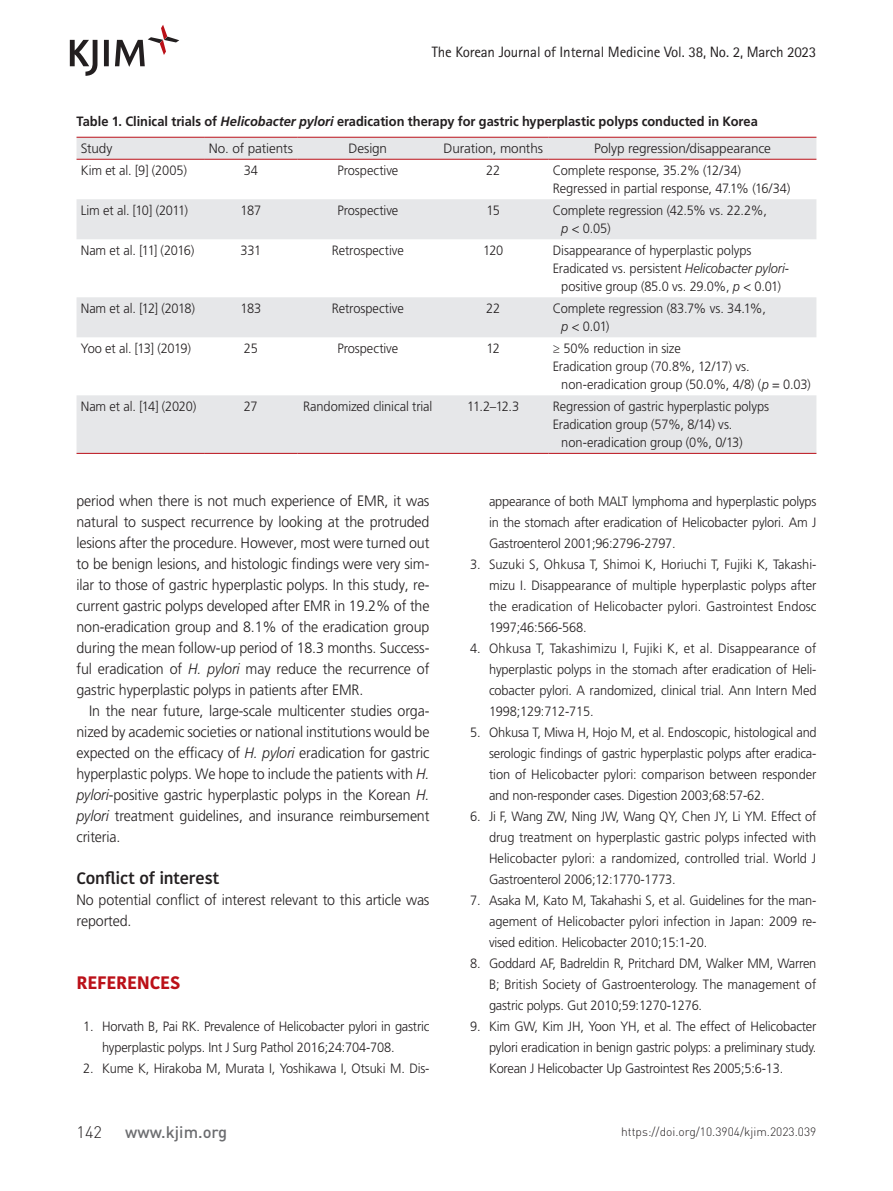
<style>
.page{position:relative;width:893px;height:1191px;background:#fff}
.page>*{position:absolute;margin:0;border:0;box-sizing:border-box;transform-origin:0 0}
.t1{font:700 18px "Kohinoor Bangla";letter-spacing:-.015em;color:#bb1018}
.t2{font:600 16.5px "Kohinoor Bangla";letter-spacing:-.01em;color:#231f20}
.t3{font:500 16.5px "DIN Pro";color:#6c6d70}
.t4{font:300 16.5px "DIN Pro";color:#231f20}
.t5{font:300 15px/21px "Frutiger LT Std";letter-spacing:-.01em;color:#231f20;text-align:justify;scale:.95 1}
.t6{font:15px "Rotis Sans Serif Std";letter-spacing:-.01em;color:#231f20}
.t7{font:300 13.5px/21px "Frutiger LT Std";letter-spacing:-.01em;color:#231f20;text-align:justify;scale:.95 1}
.t8{font:700 13.5px/26.5px "Frutiger LT Std";color:#231f20;scale:.95 1}
.t9{font:300 13.5px "Frutiger LT Std";letter-spacing:-.01em;color:#231f20}
.t10{font:300 13.5px "Frutiger LT Std";letter-spacing:-.035em;color:#231f20;scale:.95 1}
.t11{font:300 12px "DIN Pro";color:#231f20}
.s1{font-style:italic}
.s2{font-weight:300}
</style>
<div class="page">
<svg style="left:70px;top:25px;width:109px;height:51px"></svg>
<svg style="left:77px;top:138px;width:739px;height:315px;fill:#ecedee"></svg>
<hr style="left:77px;top:137px;width:127px;height:1px;background:#bb1018">
<hr style="left:204px;top:137px;width:94px;height:1px;background:#bb1018">
<hr style="left:298px;top:137px;width:140px;height:1px;background:#bb1018">
<hr style="left:438px;top:137px;width:111px;height:1px;background:#bb1018">
<hr style="left:549px;top:137px;width:267px;height:1px;background:#bb1018">
<hr style="left:77px;top:159px;width:127px;height:1px;background:#bb1018">
<hr style="left:204px;top:159px;width:94px;height:1px;background:#bb1018">
<hr style="left:298px;top:159px;width:140px;height:1px;background:#bb1018">
<hr style="left:438px;top:159px;width:111px;height:1px;background:#bb1018">
<hr style="left:549px;top:159px;width:267px;height:1px;background:#bb1018">
<hr style="left:77px;top:453px;width:127px;height:1px;background:#bb1018">
<hr style="left:204px;top:453px;width:94px;height:1px;background:#bb1018">
<hr style="left:298px;top:453px;width:140px;height:1px;background:#bb1018">
<hr style="left:438px;top:453px;width:111px;height:1px;background:#bb1018">
<hr style="left:549px;top:453px;width:267px;height:1px;background:#bb1018">
<p class="t6" style="left:432px;top:43px;width:386px">The Korean Journal of Internal Medicine Vol. 38, No. 2, March 2023</p>
<p class="t8" style="left:81px;top:108px;width:714px;text-indent:-4px">Table 1. Clinical trials of <span class="s1">Helicobacter pylori</span> eradication therapy for gastric hyperplastic polyps conducted in Korea<br><span class="s2">Study</span></p>
<p class="t9" style="left:209px;top:140px;width:86px">No. of patients</p>
<p class="t9" style="left:348px;top:140px;width:40px">Design</p>
<p class="t9" style="left:444px;top:140px;width:101px">Duration, months</p>
<p class="t9" style="left:594px;top:140px;width:178px">Polyp regression/disappearance</p>
<p class="t7" style="left:81px;top:160px;width:113px">Kim et al. [9] (2005)</p>
<p class="t7" style="left:244px;top:160px;width:17px">34</p>
<p class="t7" style="left:337px;top:160px;width:66px">Prospective</p>
<p class="t7" style="left:486px;top:160px;width:16px">22</p>
<p class="t7" style="left:553px;top:161px;width:252px;line-height:18px">Complete response, 35.2% (12/34)<br>Regressed in partial response, 47.1% (16/34)</p>
<p class="t7" style="left:81px;top:200px;width:114px">Lim et al. [10] (2011)</p>
<p class="t7" style="left:241px;top:200px;width:23px">187</p>
<p class="t7" style="left:337px;top:200px;width:66px">Prospective</p>
<p class="t7" style="left:487px;top:200px;width:16px">15</p>
<p class="t7" style="left:561px;top:201px;width:218px;line-height:18px;text-indent:-8px">Complete regression (42.5% vs. 22.2%, <span class="s1">p</span> &lt; 0.05)</p>
<p class="t7" style="left:81px;top:240px;width:121px">Nam et al. [11] (2016)</p>
<p class="t7" style="left:241px;top:240px;width:23px">331</p>
<p class="t7" style="left:332px;top:240px;width:77px">Retrospective</p>
<p class="t7" style="left:483px;top:240px;width:23px">120</p>
<p class="t7" style="left:553px;top:240px;width:211px">Disappearance of hyperplastic polyps</p>
<p class="t7" style="left:553px;top:258px;width:250px">Eradicated vs. persistent <span class="s1">Helicobacter pylori</span>-</p>
<p class="t7" style="left:561px;top:276px;width:233px">positive group (85.0 vs. 29.0%, <span class="s1">p</span> &lt; 0.01)</p>
<p class="t7" style="left:81px;top:298px;width:122px">Nam et al. [12] (2018)</p>
<p class="t7" style="left:241px;top:298px;width:23px">183</p>
<p class="t7" style="left:332px;top:298px;width:77px">Retrospective</p>
<p class="t7" style="left:486px;top:298px;width:16px">22</p>
<p class="t7" style="left:561px;top:299px;width:217px;line-height:18px;text-indent:-9px">Complete regression (83.7% vs. 34.1%, <span class="s1">p</span> &lt; 0.01)</p>
<p class="t10" style="left:81px;top:340px;width:117px">Yoo et al. [13] (2019)</p>
<p class="t7" style="left:244px;top:338px;width:16px">25</p>
<p class="t7" style="left:337px;top:338px;width:66px">Prospective</p>
<p class="t7" style="left:487px;top:338px;width:16px">12</p>
<p class="t7" style="left:553px;top:338px;width:136px">≥ 50% reduction in size</p>
<p class="t7" style="left:553px;top:356px;width:209px">Eradication group (70.8%, 12/17) vs.</p>
<p class="t7" style="left:561px;top:374px;width:264px">non-eradication group (50.0%, 4/8) (<span class="s1">p</span> = 0.03)</p>
<p class="t7" style="left:81px;top:396px;width:123px">Nam et al. [14] (2020)</p>
<p class="t7" style="left:244px;top:396px;width:16px">27</p>
<p class="t7" style="left:303px;top:396px;width:137px">Randomized clinical trial</p>
<p class="t7" style="left:467px;top:396px;width:56px">11.2–12.3</p>
<p class="t7" style="left:553px;top:396px;width:229px">Regression of gastric hyperplastic polyps</p>
<p class="t7" style="left:553px;top:414px;width:191px">Eradication group (57%, 8/14) vs.</p>
<p class="t7" style="left:561px;top:432px;width:192px">non-eradication group (0%, 0/13)</p>
<p class="t5" style="left:77px;top:490px;width:373px">period when there is not much experience of EMR, it was natural to suspect recurrence by looking at the protruded lesions after the procedure. However, most were turned out to be benign lesions, and histologic findings were very sim&shy;ilar to those of gastric hyperplastic polyps. In this study, re&shy;current gastric polyps developed after EMR in 19.2% of the non-eradication group and 8.1% of the eradication group during the mean follow-up period of 18.3 months. Success&shy;ful eradication of <span class="s1">H. pylori</span> may reduce the recurrence of gastric hyperplastic polyps in patients after EMR.</p>
<p class="t5" style="left:77px;top:700px;width:373px;text-indent:13px">In the near future, large-scale multicenter studies orga&shy;nized by academic societies or national institutions would be expected on the efficacy of <span class="s1">H. pylori</span> eradication for gastric hyperplastic polyps. We hope to include the patients with <span class="s1">H. pylori</span>-positive gastric hyperplastic polyps in the Korean <span class="s1">H. pylori</span> treatment guidelines, and insurance reimbursement criteria.</p>
<p class="t2" style="left:77px;top:864px;width:144px">Conflict of interest</p>
<p class="t5" style="left:77px;top:889px;width:373px">No potential conflict of interest relevant to this article was reported.</p>
<h1 class="t1" style="left:77px;top:966px;width:105px">REFERENCES</h1>
<p class="t7" style="left:102px;top:1016px;width:346px;text-indent:-19px">1. Horvath B, Pai RK. Prevalence of Helicobacter pylori in gastric hyperplastic polyps. Int J Surg Pathol 2016;24:704-708.</p>
<p class="t7" style="left:83px;top:1058px;width:366px">2. Kume K, Hirakoba M, Murata I, Yoshikawa I, Otsuki M. Dis-</p>
<p class="t4" style="left:77px;top:1120px;width:27px">142</p>
<p class="t3" style="left:125px;top:1120px;width:104px">www.kjim.org</p>
<p class="t7" style="left:489px;top:491px;width:346px">appearance of both MALT lymphoma and hyperplastic polyps in the stomach after eradication of Helicobacter pylori. Am J Gastroenterol 2001;96:2796-2797.</p>
<p class="t7" style="left:489px;top:554px;width:346px;text-indent:-19px">3. Suzuki S, Ohkusa T, Shimoi K, Horiuchi T, Fujiki K, Takashi&shy;mizu I. Disappearance of multiple hyperplastic polyps after the eradication of Helicobacter pylori. Gastrointest Endosc 1997;46:566-568.</p>
<p class="t7" style="left:489px;top:638px;width:346px;text-indent:-19px">4. Ohkusa T, Takashimizu I, Fujiki K, et al. Disappearance of hyperplastic polyps in the stomach after eradication of Heli&shy;cobacter pylori. A randomized, clinical trial. Ann Intern Med 1998;129:712-715.</p>
<p class="t7" style="left:489px;top:722px;width:346px;text-indent:-19px">5. Ohkusa T, Miwa H, Hojo M, et al. Endoscopic, histological and serologic findings of gastric hyperplastic polyps after eradica&shy;tion of Helicobacter pylori: comparison between responder and non-responder cases. Digestion 2003;68:57-62.</p>
<p class="t7" style="left:489px;top:806px;width:346px;text-indent:-19px">6. Ji F, Wang ZW, Ning JW, Wang QY, Chen JY, Li YM. Effect of drug treatment on hyperplastic gastric polyps infected with Helicobacter pylori: a randomized, controlled trial. World J Gastroenterol 2006;12:1770-1773.</p>
<p class="t7" style="left:489px;top:890px;width:346px;text-indent:-19px">7. Asaka M, Kato M, Takahashi S, et al. Guidelines for the man&shy;agement of Helicobacter pylori infection in Japan: 2009 re&shy;vised edition. Helicobacter 2010;15:1-20.</p>
<p class="t7" style="left:489px;top:953px;width:346px;text-indent:-19px">8. Goddard AF, Badreldin R, Pritchard DM, Walker MM, Warren B; British Society of Gastroenterology. The management of gastric polyps. Gut 2010;59:1270-1276.</p>
<p class="t7" style="left:489px;top:1016px;width:346px;text-indent:-19px">9. Kim GW, Kim JH, Yoon YH, et al. The effect of Helicobacter pylori eradication in benign gastric polyps: a preliminary study.<br>Korean J Helicobacter Up Gastrointest Res 2005;5:6-13.</p>
<p class="t11" style="left:621px;top:1123px;width:197px">https://doi.org/10.3904/kjim.2023.039</p>
</div>
